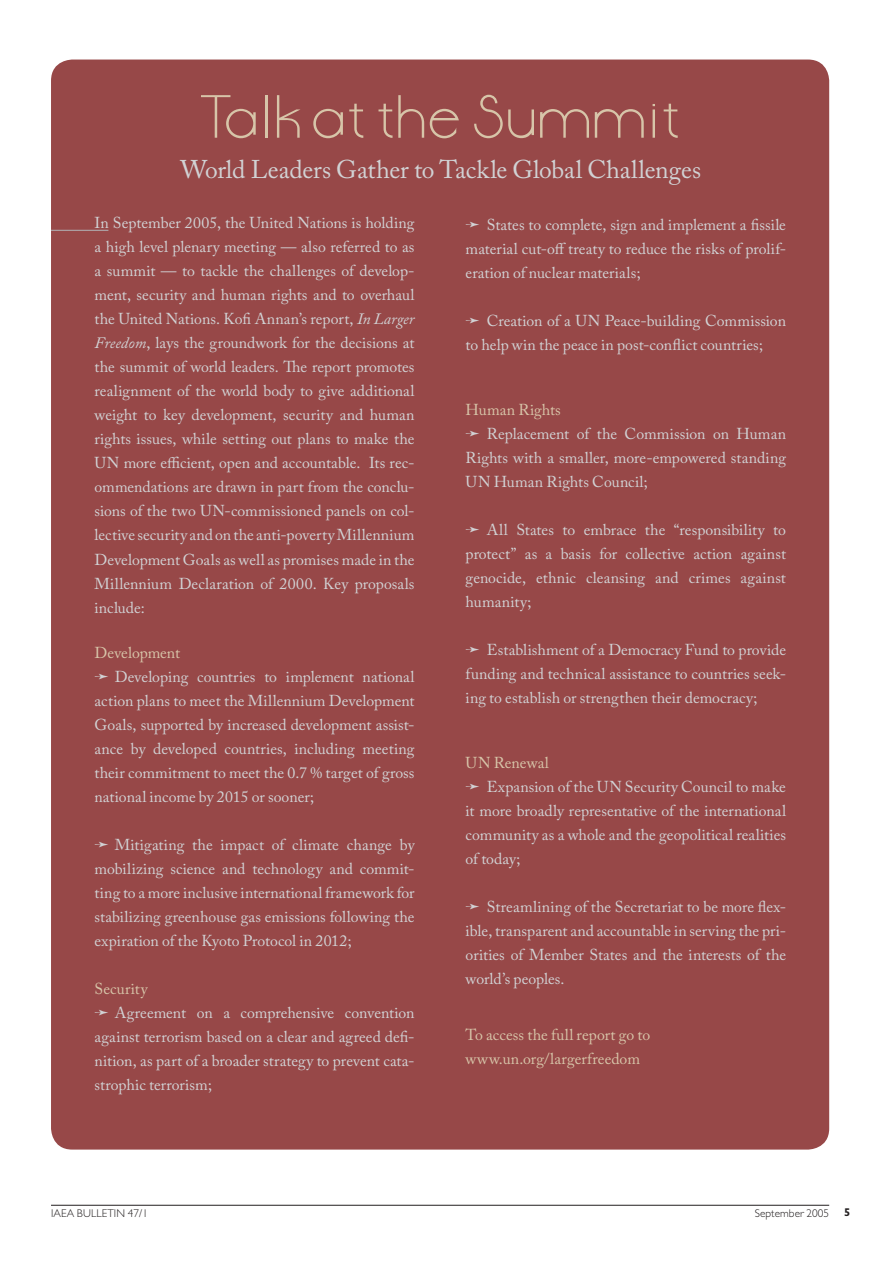
<style>
.page{position:relative;width:893px;height:1263px;background:#fff}
.page>*{position:absolute;margin:0;border:0;box-sizing:border-box;transform-origin:0 0}
.t1{font:54px "Aase Font";color:#d7c5a9}
.t2{font:25.5px "Adobe Caslon Pro";letter-spacing:-.01em;color:#d1d2d4}
.t3{font:15.75px/24px "Adobe Caslon Pro";letter-spacing:.005em;color:#d1d2d4;text-align:justify}
.t4{font:15.75px/24px "Adobe Caslon Pro";letter-spacing:.005em;color:#d7c5a9}
.t5{font:300 11.25px "Gill Sans";letter-spacing:.01em;color:#231f20}
.t6{font:700 11.25px "Gill Sans";color:#231f20}
.s1{font-style:italic}
.s2{color:#d7c5a9}
</style>
<div class="page">
<hr style="left:51px;top:1205px;width:778px;height:1px;background:#231f20">
<div style="left:51px;top:60px;width:778px;height:1089px;background:#974848"></div>
<hr style="left:51px;top:230px;width:57px;height:1px;background:#b2b3b7">
<h1 class="t1" style="left:198px;top:85px;width:484px">Talk at the Summit</h1>
<h2 class="t2" style="left:180px;top:154px;width:522px">World Leaders Gather to Tackle Global Challenges</h2>
<p class="t3" style="left:95px;top:211px;width:322px">In September 2005, the United Nations is holding a high level plenary meeting — also referred to as a summit — to tackle the challenges of develop&shy;ment, security and human rights and to overhaul the United Nations. Kofi Annan’s report, <span class="s1">In Larger Freedom</span>, lays the groundwork for the decisions at the summit of world leaders. The report promotes realignment of the world body to give additional weight to key development, security and human rights issues, while setting out plans to make the UN more efficient, open and accountable. Its rec&shy;ommendations are drawn in part from the conclu&shy;sions of the two UN-commissioned panels on col&shy;lective security and on the anti-poverty Millennium Development Goals as well as promises made in the Millennium Declaration of 2000. Key proposals include:</p>
<p class="t3" style="left:95px;top:640px;width:322px;text-align:left"><span class="s2">Development<br></span>➛ Developing countries to implement national action plans to meet the Millennium Development Goals, supported by increased development assist&shy;ance by developed countries, including meeting their commitment to meet the 0.7 % target of gross national income by 2015 or sooner;</p>
<p class="t3" style="left:95px;top:832px;width:322px">➛ Mitigating the impact of climate change by mobilizing science and technology and commit&shy;ting to a more inclusive international framework for stabilizing greenhouse gas emissions following the expiration of the Kyoto Protocol in 2012;</p>
<p class="t3" style="left:95px;top:976px;width:322px;text-align:left"><span class="s2">Security<br></span>➛ Agreement on a comprehensive convention against terrorism based on a clear and agreed defi&shy;nition, as part of a broader strategy to prevent cata&shy;strophic terrorism;</p>
<p class="t3" style="left:466px;top:212px;width:322px">➛ States to complete, sign and implement a fissile material cut-off treaty to reduce the risks of prolif&shy;eration of nuclear materials;</p>
<p class="t3" style="left:466px;top:308px;width:322px">➛ Creation of a UN Peace-building Commission to help win the peace in post-conflict countries;</p>
<p class="t3" style="left:466px;top:397px;width:322px;text-align:left"><span class="s2">Human Rights<br></span>➛ Replacement of the Commission on Human<br>Rights with a smaller, more-empowered standing<br>UN Human Rights Council;</p>
<p class="t3" style="left:466px;top:517px;width:322px">➛ All States to embrace the “responsibility to protect” as a basis for collective action against genocide, ethnic cleansing and crimes against humanity;</p>
<p class="t3" style="left:466px;top:637px;width:322px">➛ Establishment of a Democracy Fund to provide funding and technical assistance to countries seek&shy;ing to establish or strengthen their democracy;</p>
<p class="t3" style="left:466px;top:750px;width:322px;text-align:left"><span class="s2">UN Renewal<br></span>➛ Expansion of the UN Security Council to make it more broadly representative of the international community as a whole and the geopolitical realities of today;</p>
<p class="t3" style="left:466px;top:894px;width:322px">➛ Streamlining of the Secretariat to be more flex&shy;ible, transparent and accountable in serving the pri&shy;orities of Member States and the interests of the world’s peoples.</p>
<p class="t4" style="left:466px;top:1023px;width:186px">To access the full report go to www.un.org/largerfreedom</p>
<p class="t5" style="left:51px;top:1207px;width:99px">IAEA BULLETIN 47/1</p>
<p class="t5" style="left:755px;top:1207px;width:76px">September 2005</p>
<p class="t6" style="left:844px;top:1206px;width:8px">5</p>
</div>
